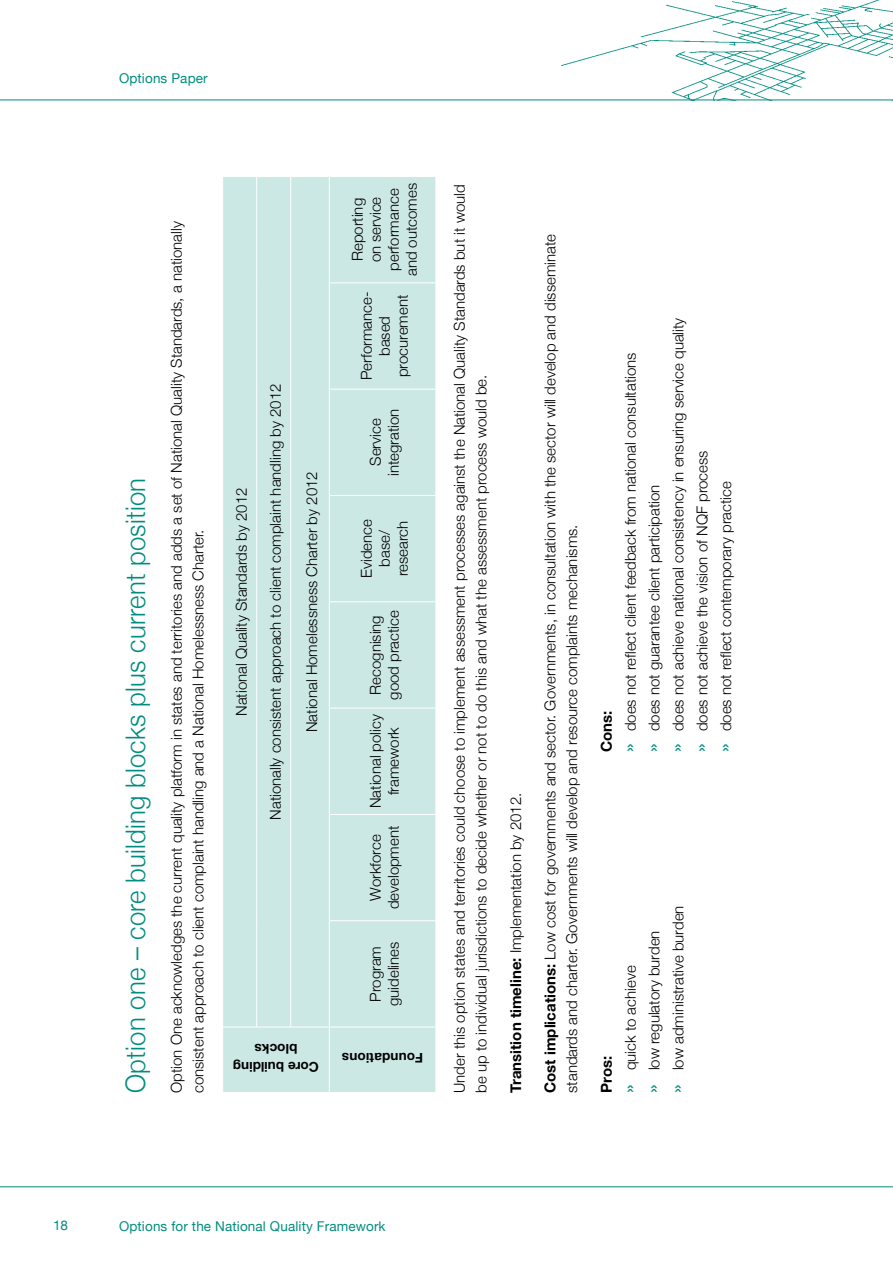
<style>
.page{position:relative;width:893px;height:1263px;background:#fff}
.page>*{position:absolute;margin:0;border:0;box-sizing:border-box;transform-origin:0 0}
.t1{font:300 27px "Helvetica Neue";letter-spacing:.01em;color:#008d7f;scale:.95 1}
.t2{font:300 15px/18px "Helvetica Neue";color:#000;text-align:center}
.t3{font:700 15px "Helvetica Neue";color:#000}
.t4{font:13.5px "Helvetica Neue";letter-spacing:.01em;color:#008d7f}
.t5{font:700 13.5px/18px "Helvetica Neue";color:#000;text-align:center}
.s1{font-weight:700}
.s2{font-weight:400;font-size:19.5px;color:#008d7f}
</style>
<div class="page">
<img style="left:562px;top:0;width:331px;height:100px">
<hr style="left:0;top:100px;width:893px;height:1px;background:#008d7f">
<hr style="left:0;top:1186px;width:893px;height:1px;background:#008d7f">
<div style="left:223px;top:177px;width:213px;height:915px;background:#cce8e5"></div>
<hr style="left:223px;top:1027px;width:33px;height:1px;background:#fff">
<hr style="left:256px;top:921px;width:1px;height:106px;background:#fff">
<hr style="left:257px;top:1027px;width:33px;height:1px;background:#fff">
<hr style="left:256px;top:814px;width:1px;height:107px;background:#fff">
<hr style="left:256px;top:708px;width:1px;height:106px;background:#fff">
<hr style="left:256px;top:602px;width:1px;height:106px;background:#fff">
<hr style="left:256px;top:495px;width:1px;height:107px;background:#fff">
<hr style="left:256px;top:389px;width:1px;height:106px;background:#fff">
<hr style="left:256px;top:283px;width:1px;height:106px;background:#fff">
<hr style="left:256px;top:176px;width:1px;height:107px;background:#fff">
<hr style="left:290px;top:921px;width:1px;height:106px;background:#fff">
<hr style="left:291px;top:1027px;width:38px;height:1px;background:#fff">
<hr style="left:290px;top:814px;width:1px;height:107px;background:#fff">
<hr style="left:290px;top:708px;width:1px;height:106px;background:#fff">
<hr style="left:290px;top:602px;width:1px;height:106px;background:#fff">
<hr style="left:290px;top:495px;width:1px;height:107px;background:#fff">
<hr style="left:290px;top:389px;width:1px;height:106px;background:#fff">
<hr style="left:290px;top:283px;width:1px;height:106px;background:#fff">
<hr style="left:290px;top:176px;width:1px;height:107px;background:#fff">
<hr style="left:329px;top:1027px;width:1px;height:66px;background:#fff">
<hr style="left:329px;top:921px;width:1px;height:106px;background:#fff">
<hr style="left:330px;top:1027px;width:106px;height:1px;background:#fff">
<hr style="left:329px;top:814px;width:1px;height:107px;background:#fff">
<hr style="left:330px;top:920px;width:106px;height:1px;background:#fff">
<hr style="left:329px;top:708px;width:1px;height:106px;background:#fff">
<hr style="left:330px;top:814px;width:106px;height:1px;background:#fff">
<hr style="left:329px;top:602px;width:1px;height:106px;background:#fff">
<hr style="left:330px;top:708px;width:106px;height:1px;background:#fff">
<hr style="left:329px;top:495px;width:1px;height:107px;background:#fff">
<hr style="left:330px;top:601px;width:106px;height:1px;background:#fff">
<hr style="left:329px;top:389px;width:1px;height:106px;background:#fff">
<hr style="left:330px;top:495px;width:106px;height:1px;background:#fff">
<hr style="left:329px;top:283px;width:1px;height:106px;background:#fff">
<hr style="left:330px;top:389px;width:106px;height:1px;background:#fff">
<hr style="left:329px;top:176px;width:1px;height:107px;background:#fff">
<hr style="left:330px;top:282px;width:106px;height:1px;background:#fff">
<p class="t4" style="left:119px;top:70px;width:90px">Options Paper</p>
<h1 class="t1" style="left:119px;top:1093px;width:649px;rotate:-90deg">Option one – core building blocks plus current position</h1>
<p class="t2" style="left:165px;top:1093px;width:873px;line-height:21.8px;text-align:left;rotate:-90deg">Option One acknowledges the current quality platform in states and territories and adds a set of National Quality Standards, a nationally consistent approach to client complaint handling and a National Homelessness Charter.</p>
<p class="t2" style="left:232px;top:716px;width:230px;rotate:-90deg">National Quality Standards by 2012</p>
<p class="t2" style="left:266px;top:820px;width:437px;rotate:-90deg">Nationally consistent approach to client complaint handling by 2012</p>
<p class="t2" style="left:303px;top:732px;width:262px;rotate:-90deg">National Homelessness Charter by 2012</p>
<p class="t5" style="left:319px;top:1076px;width:87px;rotate:-180deg">Core building blocks</p>
<p class="t2" style="left:348px;top:276px;width:95px;rotate:-90deg">Reporting<br>on service performance and outcomes</p>
<p class="t2" style="left:448px;top:1093px;width:910px;line-height:21.8px;text-align:left;rotate:-90deg">Under this option states and territories could choose to implement assessment processes against the National Quality Standards but it would be up to individual jurisdictions to decide whether or not to do this and what the assessment process would be.</p>
<p class="t2" style="left:357px;top:380px;width:90px;rotate:-90deg">Performance&shy;based procurement</p>
<p class="t2" style="left:366px;top:476px;width:69px;rotate:-90deg">Service integration</p>
<p class="t2" style="left:357px;top:578px;width:60px;rotate:-90deg">Evidence base/ research</p>
<p class="t2" style="left:366px;top:700px;width:91px;rotate:-90deg">Recognising good practice</p>
<p class="t2" style="left:366px;top:808px;width:95px;rotate:-90deg">National policy framework</p>
<p class="t2" style="left:366px;top:909px;width:85px;rotate:-90deg">Workforce development</p>
<p class="t2" style="left:366px;top:1006px;width:66px;text-align:left;rotate:-90deg">Program guidelines</p>
<p class="t5" style="left:423px;top:1067px;width:83px;rotate:-180deg">Foundations</p>
<p class="t2" style="left:506px;top:1093px;width:301px;rotate:-90deg"><span class="s1">Transition timeline:</span> Implementation by 2012.</p>
<p class="t2" style="left:539px;top:1093px;width:860px;line-height:21.8px;text-align:left;rotate:-90deg"><span class="s1">Cost implications:</span> Low cost for governments and sector. Governments, in consultation with the sector will develop and disseminate standards and charter. Governments will develop and resource complaints mechanisms.</p>
<p class="t3" style="left:597px;top:752px;width:43px;rotate:-90deg">Cons:</p>
<p class="t2" style="left:621px;top:752px;width:401px;rotate:-90deg"><span class="s2">»</span> does not reflect client feedback from national consultations</p>
<p class="t2" style="left:645px;top:752px;width:269px;rotate:-90deg"><span class="s2">»</span> does not guarantee client participation</p>
<p class="t2" style="left:666px;top:752px;width:436px;line-height:23.9px;text-align:left;rotate:-90deg"><span class="s2">»</span> does not achieve national consistency in ensuring service quality <span class="s2">»</span> does not achieve the vision of NQF process<br><span class="s2">»</span> does not reflect contemporary practice</p>
<p class="t3" style="left:597px;top:1093px;width:38px;rotate:-90deg">Pros:</p>
<p class="t2" style="left:621px;top:1093px;width:129px;rotate:-90deg"><span class="s2">»</span> quick to achieve</p>
<p class="t2" style="left:645px;top:1093px;width:164px;rotate:-90deg"><span class="s2">»</span> low regulatory burden</p>
<p class="t2" style="left:669px;top:1093px;width:189px;rotate:-90deg"><span class="s2">»</span> low administrative burden</p>
<p class="t4" style="left:53px;top:1217px;width:17px">18</p>
<p class="t4" style="left:119px;top:1218px;width:268px">Options for the National Quality Framework</p>
</div>
